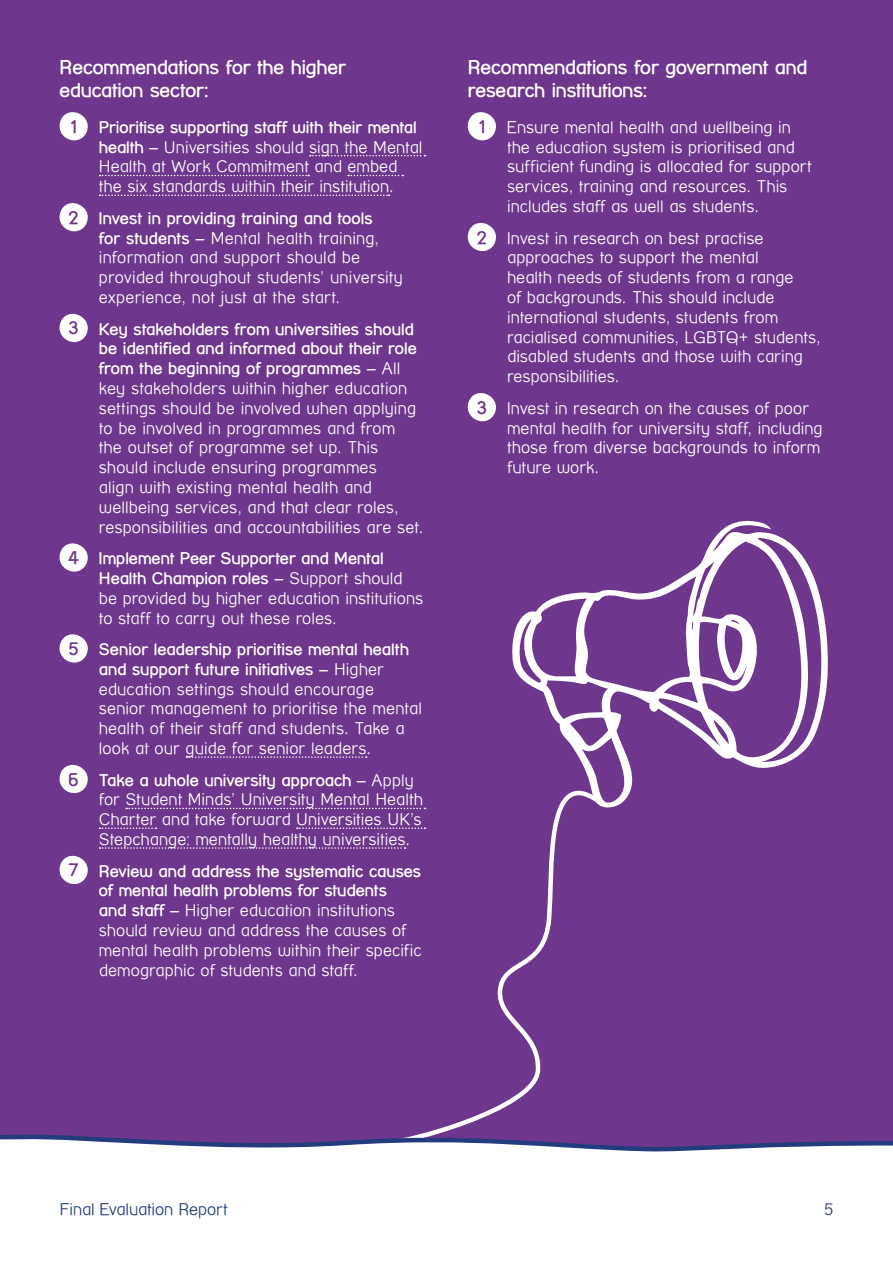
<style>
.page{position:relative;width:893px;height:1263px;background:#fff}
.page>*{position:absolute;margin:0;border:0;box-sizing:border-box;transform-origin:0 0}
.MHU_Small_subheading{font:700 19.5px/23.4px "Street Corner";letter-spacing:-.005em;color:#fff}
.P_MHU_body{font:700 18px "Street Corner";color:#6e368c}
.MHU_bullets{font:100 16.5px/19.8px "Street Corner";color:#fff}
.t1{font:100 16.5px "Street Corner";letter-spacing:-.01em;color:#223c7e}
.s1{font-weight:700}
</style>
<div class="page">
<div style="left:0;top:0;width:893px;height:1133px;background:#6e368c"></div>
<svg style="left:310px;top:155px;width:115px;height:1px"></svg>
<svg style="left:100px;top:175px;width:209px;height:1px"></svg>
<svg style="left:348px;top:175px;width:55px;height:1px"></svg>
<svg style="left:100px;top:195px;width:289px;height:1px"></svg>
<svg style="left:186px;top:756px;width:181px;height:2px"></svg>
<svg style="left:126px;top:808px;width:261px;height:1px"></svg>
<svg style="left:100px;top:827px;width:56px;height:2px"></svg>
<svg style="left:297px;top:827px;width:90px;height:2px"></svg>
<svg style="left:100px;top:847px;width:287px;height:2px"></svg>
<div style="left:60px;top:112px;width:28px;height:28px;background:#fff;border-radius:14px"></div>
<div style="left:60px;top:203px;width:28px;height:28px;background:#fff;border-radius:14px"></div>
<div style="left:60px;top:314px;width:28px;height:28px;background:#fff;border-radius:14px"></div>
<div style="left:60px;top:543px;width:28px;height:29px;background:#fff;border-radius:14px"></div>
<div style="left:60px;top:634px;width:28px;height:29px;background:#fff;border-radius:14px"></div>
<div style="left:60px;top:765px;width:28px;height:28px;background:#fff;border-radius:14px"></div>
<div style="left:60px;top:856px;width:28px;height:28px;background:#fff;border-radius:14px"></div>
<div style="left:468px;top:112px;width:28px;height:28px;background:#fff;border-radius:14px"></div>
<div style="left:468px;top:223px;width:28px;height:28px;background:#fff;border-radius:14px"></div>
<div style="left:468px;top:393px;width:28px;height:28px;background:#fff;border-radius:14px"></div>
<svg style="left:511px;top:519px;width:321px;height:289px;fill:#6e368c"></svg>
<div style="left:387px;top:762px;width:218px;height:371px;background:#6e368c"></div>
<svg style="left:0;top:1133px;width:893px;height:19px"></svg>
<p class="MHU_Small_subheading" style="left:60px;top:55px;width:288px">Recommendations for the higher education sector:</p>
<p class="P_MHU_body" style="left:70px;top:116px;width:8px">1</p>
<p class="MHU_bullets" style="left:99px;top:117px;width:325px"><span class="s1">Prioritise supporting staff with their mental health</span> – Universities should sign the Mental Health at Work Commitment and embed the six standards within their institution.</p>
<p class="P_MHU_body" style="left:69px;top:207px;width:12px">2</p>
<p class="MHU_bullets" style="left:99px;top:208px;width:306px"><span class="s1">Invest in providing training and tools<br>for students</span> – Mental health training, information and support should be provided throughout students’ university experience, not just at the start.</p>
<p class="P_MHU_body" style="left:69px;top:318px;width:12px">3</p>
<p class="MHU_bullets" style="left:99px;top:319px;width:326px"><span class="s1">Key stakeholders from universities should be identified and informed about their role from the beginning of programmes</span> – All key stakeholders within higher education settings should be involved when applying to be involved in programmes and from<br>the outset of programme set up. This should include ensuring programmes<br>align with existing mental health and wellbeing services, and that clear roles, responsibilities and accountabilities are set.</p>
<p class="P_MHU_body" style="left:68px;top:547px;width:12px">4</p>
<p class="MHU_bullets" style="left:99px;top:548px;width:326px"><span class="s1">Implement Peer Supporter and Mental Health Champion roles</span> – Support should be provided by higher education institutions to staff to carry out these roles.</p>
<p class="P_MHU_body" style="left:69px;top:638px;width:12px">5</p>
<p class="MHU_bullets" style="left:99px;top:639px;width:325px"><span class="s1">Senior leadership prioritise mental health and support future initiatives</span> – Higher education settings should encourage senior management to prioritise the mental health of their staff and students. Take a look at our guide for senior leaders.</p>
<p class="P_MHU_body" style="left:69px;top:769px;width:12px">6</p>
<p class="MHU_bullets" style="left:99px;top:770px;width:326px"><span class="s1">Take a whole university approach</span> – Apply for Student Minds’ University Mental Health Charter and take forward Universities UK’s Stepchange: mentally healthy universities.</p>
<p class="P_MHU_body" style="left:69px;top:860px;width:12px">7</p>
<p class="MHU_bullets" style="left:99px;top:861px;width:324px"><span class="s1">Review and address the systematic causes of mental health problems for students<br>and staff</span> – Higher education institutions should review and address the causes of mental health problems within their specific demographic of students and staff.</p>
<p class="MHU_Small_subheading" style="left:468px;top:55px;width:341px">Recommendations for government and research institutions:</p>
<p class="P_MHU_body" style="left:478px;top:116px;width:8px">1</p>
<p class="MHU_bullets" style="left:507px;top:117px;width:306px">Ensure mental health and wellbeing in the education system is prioritised and sufficient funding is allocated for support services, training and resources. This includes staff as well as students.</p>
<p class="P_MHU_body" style="left:477px;top:227px;width:12px">2</p>
<p class="MHU_bullets" style="left:507px;top:228px;width:315px">Invest in research on best practise approaches to support the mental<br>health needs of students from a range<br>of backgrounds. This should include international students, students from racialised communities, LGBTQ+ students, disabled students and those with caring responsibilities.</p>
<p class="P_MHU_body" style="left:477px;top:397px;width:12px">3</p>
<p class="MHU_bullets" style="left:507px;top:398px;width:317px">Invest in research on the causes of poor mental health for university staff, including those from diverse backgrounds to inform future work.</p>
<p class="t1" style="left:60px;top:1200px;width:170px">Final Evaluation Report</p>
<p class="t1" style="left:824px;top:1200px;width:11px">5</p>
</div>
